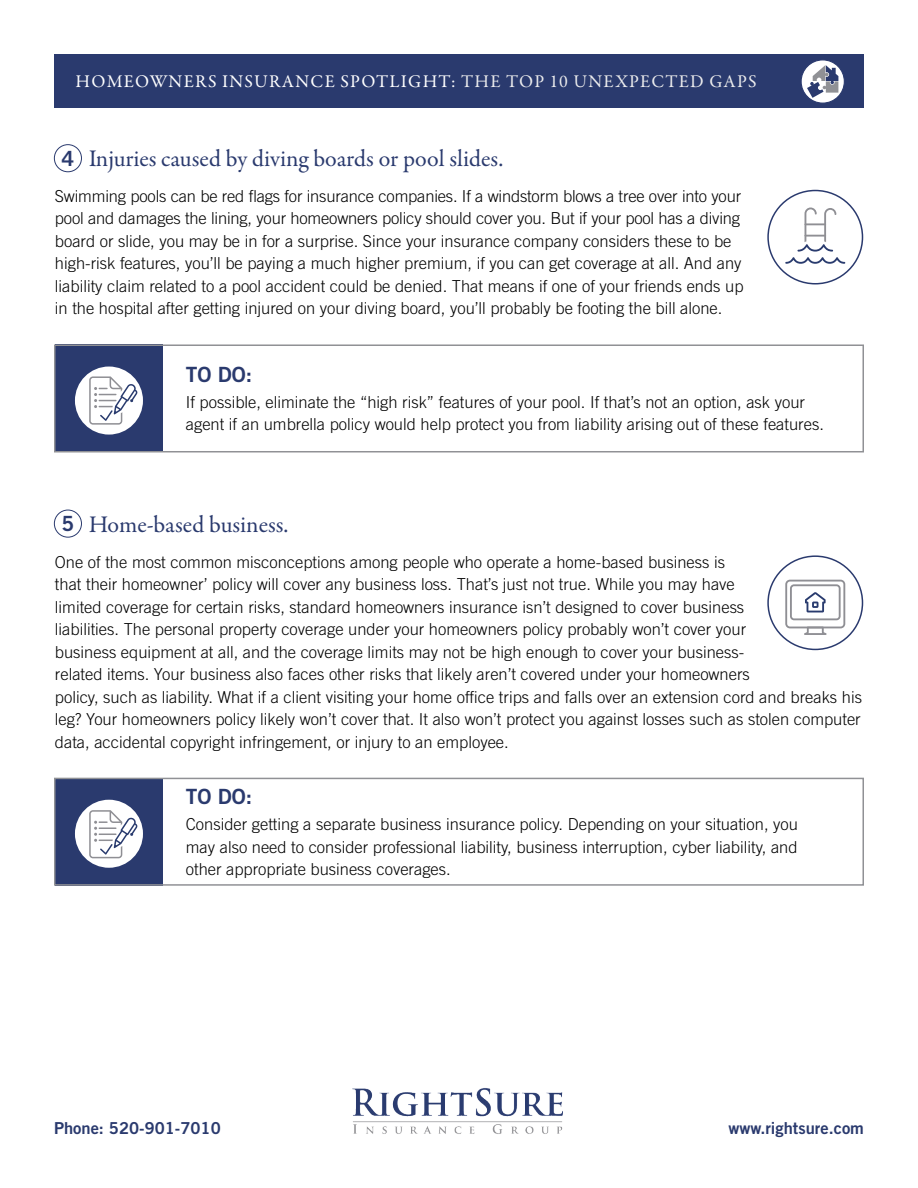
<style>
.page{position:relative;width:918px;height:1188px;background:#fff}
.page>*{position:absolute;margin:0;border:0;box-sizing:border-box;transform-origin:0 0}
.t1{font:24px "Garamond Premr Pro";color:#2a3a6e}
.t2{font:21px "Trade Gothic Bold Two";color:#2a3a6e}
.t3{font:18px "Garamond Premr Pro";letter-spacing:.07em;color:#fff}
.t4{font:300 16.5px/22.5px "Trade Gothic";color:#000}
.t5{font:16.5px "Trade Gothic Bold Two";color:#2a3a6e}
.s1{color:#ececed}
</style>
<div class="page">
<img style="left:352px;top:1088px;width:211px;height:46px">
<div style="left:54px;top:510px;width:28px;height:28px;border:1px solid #2a3a6e;border-radius:50%"></div>
<div style="left:54px;top:144px;width:28px;height:28px;border:1px solid #2a3a6e;border-radius:50%"></div>
<div style="left:767px;top:190px;width:96px;height:95px;border:2px solid #2a3a6e;border-radius:50%"></div>
<div style="left:767px;top:555px;width:96px;height:95px;border:2px solid #2a3a6e;border-radius:50%"></div>
<div style="left:55px;top:344px;width:108px;height:108px;background:#2a3a6e"></div>
<div style="left:55px;top:778px;width:108px;height:108px;background:#2a3a6e"></div>
<div style="left:54px;top:344px;width:810px;height:108px;border:2px solid #909195"></div>
<div style="left:54px;top:778px;width:810px;height:108px;border:2px solid #909195"></div>
<div style="left:75px;top:367px;width:68px;height:68px;background:#fff;border-radius:50%"></div>
<div style="left:75px;top:800px;width:68px;height:68px;background:#fff;border-radius:50%"></div>
<div style="left:54px;top:54px;width:810px;height:54px;background:#2a3a6e"></div>
<svg style="left:801px;top:60px;width:43px;height:43px"></svg>
<div style="left:801px;top:59px;width:44px;height:45px;border:1px solid #2a3a6e;border-radius:50%"></div>
<svg style="left:807px;top:65px;width:31px;height:33px"></svg>
<svg style="left:89px;top:376px;width:48px;height:49px"></svg>
<svg style="left:89px;top:810px;width:48px;height:48px"></svg>
<svg style="left:785px;top:208px;width:60px;height:56px"></svg>
<svg style="left:785px;top:580px;width:60px;height:55px"></svg>
<p class="t3" style="left:75px;top:71px;width:683px">HOMEOWNERS INSURANCE SPOTLIGHT: <span class="s1">THE TOP 10 UNEXPECTED GAPS</span></p>
<h1 class="t1" style="left:89px;top:144px;width:416px">Injuries caused by diving boards or pool slides.</h1>
<p class="t4" style="left:55px;top:185px;width:690px">Swimming pools can be red flags for insurance companies. If a windstorm blows a tree over into your pool and damages the lining, your homeowners policy should cover you. But if your pool has a diving board or slide, you may be in for a surprise. Since your insurance company considers these to be high-risk features, you’ll be paying a much higher premium, if you can get coverage at all. And any liability claim related to a pool accident could be denied. That means if one of your friends ends up in the hospital after getting injured on your diving board, you’ll probably be footing the bill alone.</p>
<p class="t2" style="left:62px;top:145px;width:14px">4</p>
<p class="t2" style="left:186px;top:361px;width:68px">TO DO:</p>
<p class="t4" style="left:186px;top:390px;width:640px">If possible, eliminate the “high risk” features of your pool. If that’s not an option, ask your agent if an umbrella policy would help protect you from liability arising out of these features.</p>
<h1 class="t1" style="left:89px;top:509px;width:201px">Home-based business.</h1>
<p class="t4" style="left:55px;top:550px;width:809px">One of the most common misconceptions among people who operate a home-based business is<br>that their homeowner’ policy will cover any business loss. That’s just not true. While you may have<br>limited coverage for certain risks, standard homeowners insurance isn’t designed to cover business<br>liabilities. The personal property coverage under your homeowners policy probably won’t cover your<br>business equipment at all, and the coverage limits may not be high enough to cover your business-<br>related items. Your business also faces other risks that likely aren’t covered under your homeowners<br>policy, such as liability. What if a client visiting your home office trips and falls over an extension cord and breaks his leg? Your homeowners policy likely won’t cover that. It also won’t protect you against losses such as stolen computer data, accidental copyright infringement, or injury to an employee.</p>
<p class="t2" style="left:62px;top:511px;width:14px">5</p>
<p class="t2" style="left:186px;top:784px;width:68px">TO DO:</p>
<p class="t4" style="left:186px;top:813px;width:614px;text-align:justify">Consider getting a separate business insurance policy. Depending on your situation, you may also need to consider professional liability, business interruption, cyber liability, and other appropriate business coverages.</p>
<p class="t5" style="left:54px;top:1118px;width:168px">Phone: 520-901-7010</p>
<p class="t5" style="left:728px;top:1118px;width:137px">www.rightsure.com</p>
</div>
